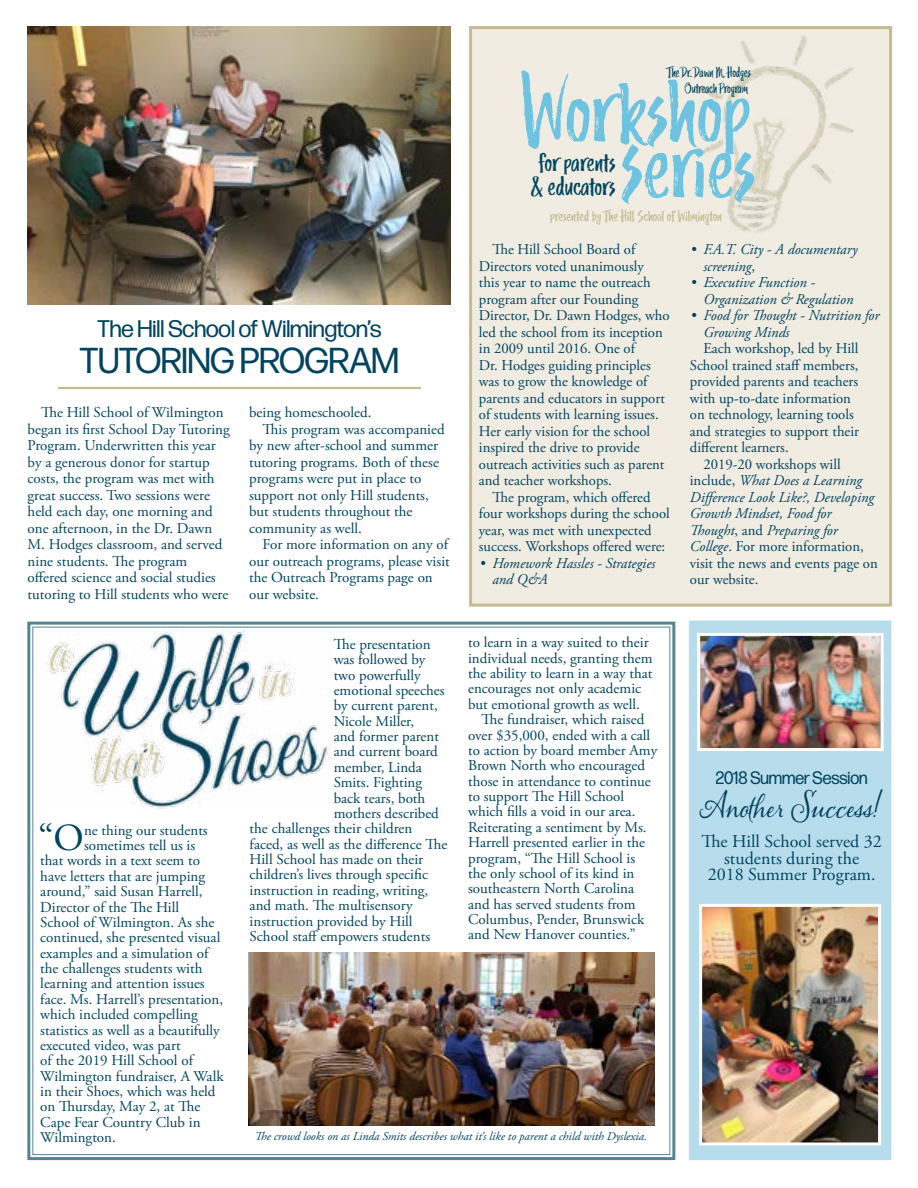
<style>
.page{position:relative;width:918px;height:1188px;background:#fff}
.page>*{position:absolute;margin:0;border:0;box-sizing:border-box;transform-origin:0 0}
.t1{font:88.2px "Trailmade";letter-spacing:-.005em;color:#6dc3e0;scale:1.15 1}
.t2{font:38.25px "Adobe Garamond Pro";color:#02445f}
.t3{font:36px "Forma DJR Display";color:#02445f}
.t4{font:33px "Alana";color:#02445f;scale:.85 1}
.t5{font:24.75px/23.5px "Trailmade";letter-spacing:-.01em;color:#00455e;text-align:center;scale:1.2 1}
.t6{font:24px "Forma DJR Display";color:#02445f}
.t7{font:18px/16.5px "Adobe Garamond Pro";color:#02445f;text-align:center}
.t8{font:18px "Forma DJR Display";color:#02445f;scale:.95 1}
.t9{font:15px/16.5px "Adobe Garamond Pro";color:#02445f}
.t10{font:italic 15px/16.5px "Adobe Garamond Pro";color:#02445f}
.t11{font:14.1px "Trailmade";letter-spacing:-.005em;color:#c4bb8e;scale:1.2 1}
.t12{font:13.35px/15.9px "Trailmade";letter-spacing:-.01em;color:#00455e;text-align:right;scale:1.05 1}
.t13{font:italic 12px "Adobe Garamond Pro";color:#02445f}
.s1{font-size:102.9px}
.s2{font-style:normal}
</style>
<div class="page">
<div style="left:469px;top:26px;width:423px;height:581px;background:#f0ece2;border:3px solid #c4bb8e"></div>
<svg style="left:27px;top:621px;width:649px;height:540px"></svg>
<img style="left:685px;top:26px;width:177px;height:207px">
<img style="left:47px;top:627px;width:287px;height:182px">
<img style="left:248px;top:953px;width:407px;height:173px">
<img style="left:27px;top:26px;width:423px;height:278px">
<div style="left:689px;top:621px;width:202px;height:539px;background:#b7dded"></div>
<hr style="left:58px;top:387px;width:363px;height:2px;background:#c4bb8e">
<img style="left:701px;top:637px;width:179px;height:110px">
<div style="left:697px;top:633px;width:187px;height:118px;border:3px solid #fff"></div>
<img style="left:703px;top:908px;width:174px;height:233px">
<div style="left:699px;top:904px;width:182px;height:241px;border:3px solid #fff"></div>
<h3 class="t6" style="left:98px;top:314px;width:285px">The Hill School of Wilmington’s</h3>
<h3 class="t3" style="left:80px;top:339px;width:321px">TUTORING PROGRAM</h3>
<p class="t9" style="left:28px;top:405px;width:204px;text-indent:14px">The Hill School of Wilmington began its first School Day Tutoring<br>Program. Underwritten this year by a generous donor for startup costs, the program was met with great success. Two sessions were held each day, one morning and one afternoon, in the Dr. Dawn<br>M. Hodges classroom, and served nine students. The program offered science and social studies tutoring to Hill students who were</p>
<p class="t9" style="left:249px;top:405px;width:124px">being homeschooled.</p>
<p class="t9" style="left:263px;top:421px;width:184px">This program was accompanied</p>
<p class="t9" style="left:249px;top:438px;width:190px">by new after-school and summer</p>
<p class="t9" style="left:249px;top:454px;width:191px">tutoring programs. Both of these</p>
<p class="t9" style="left:249px;top:471px;width:174px">programs were put in place to</p>
<p class="t9" style="left:249px;top:487px;width:181px">support not only Hill students,</p>
<p class="t9" style="left:249px;top:504px;width:165px">but students throughout the</p>
<p class="t9" style="left:249px;top:520px;width:114px">community as well.</p>
<p class="t9" style="left:263px;top:537px;width:187px">For more information on any of</p>
<p class="t9" style="left:249px;top:553px;width:202px">our outreach programs, please visit</p>
<p class="t9" style="left:249px;top:570px;width:185px">the Outreach Programs page on</p>
<p class="t9" style="left:249px;top:586px;width:71px">our website.</p>
<p class="t12" style="left:668px;top:64px;width:81px">The Dr. Dawn M. Hodges<br>Outreach Program</p>
<h1 class="t1" style="left:519px;top:55px;width:203px">Workshop</h1>
<h1 class="t1" style="left:621px;top:111px;width:118px"><span class="s1">s</span>eries</h1>
<h3 class="t5" style="left:530px;top:151px;width:73px">for parents &amp; educators</h3>
<p class="t11" style="left:550px;top:207px;width:145px">presented by The Hill School of Wilmington</p>
<p class="t9" style="left:479px;top:242px;width:192px;text-indent:13px">The Hill School Board of<br>Directors voted unanimously<br>this year to name the outreach program after our Founding<br>Director, Dr. Dawn Hodges, who led the school from its inception in 2009 until 2016. One of<br>Dr. Hodges guiding principles was to grow the knowledge of parents and educators in support of students with learning issues.<br>Her early vision for the school inspired the drive to provide outreach activities such as parent and teacher workshops.</p>
<p class="t9" style="left:479px;top:489px;width:192px;text-indent:13px">The program, which offered four workshops during the school year, was met with unexpected success. Workshops offered were:</p>
<p class="t10" style="left:492px;top:555px;width:164px;text-indent:-12px"><span class="s2">•</span> Homework Hassles - Strategies and Q&amp;A</p>
<p class="t10" style="left:703px;top:242px;width:156px;text-indent:-12px"><span class="s2">•</span> F.A.T. City - A documentary screening<span class="s2">,</span></p>
<p class="t10" style="left:703px;top:275px;width:151px;text-indent:-12px"><span class="s2">•</span> Executive Function -<br>Organization &amp; Regulation</p>
<p class="t10" style="left:703px;top:308px;width:178px;text-indent:-12px"><span class="s2">•</span> Food for Thought - Nutrition for<br>Growing Minds</p>
<p class="t9" style="left:690px;top:341px;width:171px;text-indent:13px">Each workshop, led by Hill<br>School trained staff members, provided parents and teachers with up-to-date information on technology, learning tools and strategies to support their different learners.</p>
<p class="t10" style="left:690px;top:456px;width:189px;text-indent:13px"><span class="s2">2019-20 workshops will include,</span> What Does a Learning<br>Difference Look Like?, Developing<br>Growth Mindset, Food for<br>Thought<span class="s2">, and</span> Preparing for<br>College<span class="s2">. For more information, visit the news and events page on our website.</span></p>
<h2 class="t2" style="left:38px;top:815px;width:47px">“O</h2>
<p class="t9" style="left:84px;top:822px;width:125px">ne thing our students</p>
<p class="t9" style="left:84px;top:838px;width:113px">sometimes tell us is</p>
<p class="t9" style="left:40px;top:853px;width:161px">that words in a text seem to</p>
<p class="t9" style="left:40px;top:868px;width:166px">have letters that are jumping</p>
<p class="t9" style="left:40px;top:884px;width:164px">around,” said Susan Harrell,</p>
<p class="t9" style="left:40px;top:899px;width:140px">Director of the The Hill</p>
<p class="t9" style="left:40px;top:915px;width:176px">School of Wilmington. As she</p>
<p class="t9" style="left:40px;top:930px;width:182px">continued, she presented visual</p>
<p class="t9" style="left:40px;top:945px;width:170px">examples and a simulation of</p>
<p class="t9" style="left:40px;top:961px;width:164px">the challenges students with</p>
<p class="t9" style="left:40px;top:976px;width:166px">learning and attention issues</p>
<p class="t9" style="left:40px;top:991px;width:184px">face. Ms. Harrell’s presentation,</p>
<p class="t9" style="left:40px;top:1007px;width:159px">which included compelling</p>
<p class="t9" style="left:40px;top:1022px;width:181px">statistics as well as a beautifully</p>
<p class="t9" style="left:40px;top:1038px;width:142px">executed video, was part</p>
<p class="t9" style="left:40px;top:1053px;width:154px">of the 2019 Hill School of</p>
<p class="t9" style="left:40px;top:1068px;width:185px">Wilmington fundraiser, A Walk</p>
<p class="t9" style="left:40px;top:1084px;width:177px">in their Shoes, which was held</p>
<p class="t9" style="left:40px;top:1099px;width:162px">on Thursday, May 2, at The</p>
<p class="t9" style="left:40px;top:1114px;width:162px">Cape Fear Country Club in</p>
<p class="t9" style="left:40px;top:1130px;width:77px">Wilmington.</p>
<p class="t9" style="left:334px;top:636px;width:98px">The presentation</p>
<p class="t9" style="left:334px;top:652px;width:93px">was followed by</p>
<p class="t9" style="left:334px;top:667px;width:89px">two powerfully</p>
<p class="t9" style="left:334px;top:683px;width:113px">emotional speeches</p>
<p class="t9" style="left:334px;top:698px;width:106px">by current parent,</p>
<p class="t9" style="left:334px;top:713px;width:82px">Nicole Miller,</p>
<p class="t9" style="left:334px;top:729px;width:107px">and former parent</p>
<p class="t9" style="left:334px;top:744px;width:106px">and current board</p>
<p class="t9" style="left:334px;top:759px;width:90px">member, Linda</p>
<p class="t9" style="left:334px;top:775px;width:90px">Smits. Fighting</p>
<p class="t9" style="left:334px;top:790px;width:93px">back tears, both</p>
<p class="t9" style="left:334px;top:806px;width:107px">mothers described</p>
<p class="t9" style="left:250px;top:821px;width:164px">the challenges their children</p>
<p class="t9" style="left:250px;top:836px;width:199px">faced, as well as the difference The</p>
<p class="t9" style="left:250px;top:852px;width:175px">Hill School has made on their</p>
<p class="t9" style="left:250px;top:867px;width:180px">children’s lives through specific</p>
<p class="t9" style="left:250px;top:882px;width:180px">instruction in reading, writing,</p>
<p class="t9" style="left:250px;top:898px;width:164px">and math. The multisensory</p>
<p class="t9" style="left:250px;top:913px;width:164px">instruction provided by Hill</p>
<p class="t9" style="left:250px;top:929px;width:182px">School staff empowers students</p>
<p class="t9" style="left:468px;top:635px;width:182px">to learn in a way suited to their</p>
<p class="t9" style="left:468px;top:650px;width:186px">individual needs, granting them</p>
<p class="t9" style="left:468px;top:666px;width:186px">the ability to learn in a way that</p>
<p class="t9" style="left:468px;top:681px;width:175px">encourages not only academic</p>
<p class="t9" style="left:468px;top:696px;width:173px">but emotional growth as well.</p>
<p class="t9" style="left:482px;top:712px;width:164px">The fundraiser, which raised</p>
<p class="t9" style="left:468px;top:727px;width:184px">over $35,000, ended with a call</p>
<p class="t9" style="left:468px;top:743px;width:191px">to action by board member Amy</p>
<p class="t9" style="left:468px;top:758px;width:178px">Brown North who encouraged</p>
<p class="t9" style="left:468px;top:773px;width:184px">those in attendance to continue</p>
<p class="t9" style="left:468px;top:789px;width:157px">to support The Hill School</p>
<p class="t9" style="left:468px;top:804px;width:169px">which fills a void in our area.</p>
<p class="t9" style="left:468px;top:819px;width:180px">Reiterating a sentiment by Ms.</p>
<p class="t9" style="left:468px;top:835px;width:178px">Harrell presented earlier in the</p>
<p class="t9" style="left:468px;top:850px;width:169px">program, “The Hill School is</p>
<p class="t9" style="left:468px;top:866px;width:168px">the only school of its kind in</p>
<p class="t9" style="left:468px;top:881px;width:168px">southeastern North Carolina</p>
<p class="t9" style="left:468px;top:896px;width:169px">and has served students from</p>
<p class="t9" style="left:468px;top:912px;width:178px">Columbus, Pender, Brunswick</p>
<p class="t9" style="left:468px;top:927px;width:169px">and New Hanover counties.”</p>
<p class="t13" style="left:255px;top:1129px;width:394px">The crowd looks on as Linda Smits describes what it’s like to parent a child with Dyslexia.</p>
<p class="t8" style="left:716px;top:767px;width:161px">2018 Summer Session</p>
<h3 class="t4" style="left:700px;top:786px;width:215px">Another Success!</h3>
<p class="t7" style="left:701px;top:834px;width:182px">The Hill School served 32 students during the<br>2018 Summer Program.</p>
</div>
